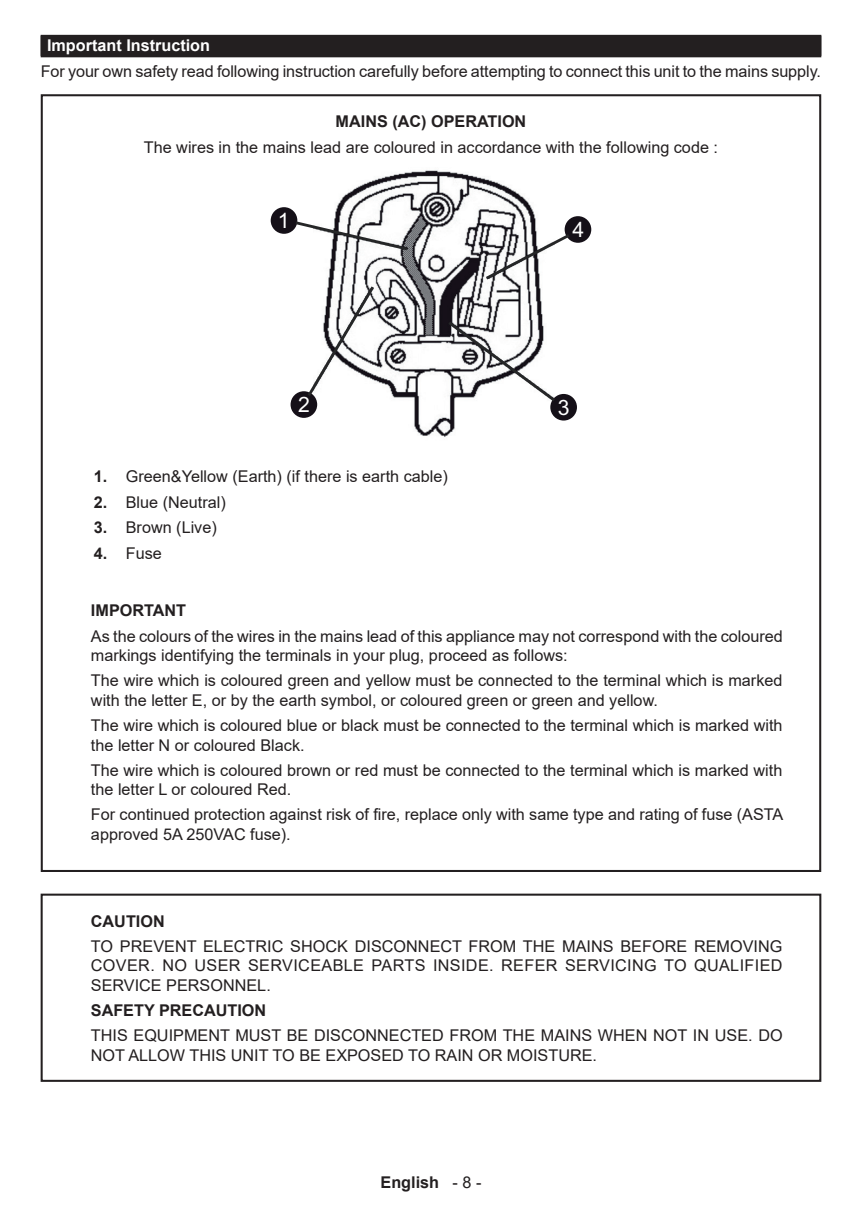
<style>
.page{position:relative;width:862px;height:1212px;background:#fff}
.page>*{position:absolute;margin:0;border:0;box-sizing:border-box;transform-origin:0 0}
.t1{font:21.15px "Arial";color:#fff}
.t2{font:16.2px/19.3px "Arial";color:#231f20}
.t3{font:700 16.2px "Arial";color:#231f20}
.t4{font:700 16.2px "Arial";color:#fff}
.s1{font-weight:700}
.s2{font-weight:400}
</style>
<div class="page">
<div style="left:41px;top:35px;width:779px;height:22px;background:#231f20"></div>
<img style="left:314px;top:170px;width:229px;height:267px">
<div style="left:272px;top:209px;width:24px;height:23px;background:#151018;border-radius:50%"></div>
<div style="left:270px;top:207px;width:27px;height:27px;border:3px solid #151018;border-radius:50%"></div>
<div style="left:292px;top:393px;width:23px;height:23px;background:#151018;border-radius:50%"></div>
<div style="left:290px;top:391px;width:27px;height:27px;border:3px solid #151018;border-radius:50%"></div>
<div style="left:551px;top:395px;width:24px;height:24px;background:#151018;border-radius:50%"></div>
<div style="left:550px;top:394px;width:26px;height:27px;border:3px solid #151018;border-radius:50%"></div>
<div style="left:565px;top:218px;width:24px;height:23px;background:#151018;border-radius:50%"></div>
<div style="left:564px;top:216px;width:27px;height:27px;border:3px solid #151018;border-radius:50%"></div>
<svg style="left:292px;top:219px;width:118px;height:33px"></svg>
<svg style="left:482px;top:232px;width:90px;height:50px"></svg>
<svg style="left:305px;top:283px;width:71px;height:116px"></svg>
<svg style="left:445px;top:319px;width:112px;height:85px"></svg>
<div style="left:41px;top:893px;width:779px;height:189px;border:2px solid #231f20"></div>
<p class="t4" style="left:47px;top:34px;width:164px">Important Instruction</p>
<p class="t2" style="left:41px;top:61px;width:781px">For your own safety read following instruction carefully before attempting to connect this unit to the mains supply.</p>
<p class="t3" style="left:335px;top:110px;width:192px">MAINS (AC) OPERATION</p>
<p class="t2" style="left:144px;top:137px;width:575px">The wires in the mains lead are coloured in accordance with the following code :</p>
<h1 class="t1" style="left:277px;top:207px;width:13px">1</h1>
<h1 class="t1" style="left:572px;top:216px;width:13px">4</h1>
<h1 class="t1" style="left:298px;top:391px;width:13px">2</h1>
<h1 class="t1" style="left:557px;top:393px;width:13px">3</h1>
<p class="t2" style="left:94px;top:466px;width:355px"><span class="s1">1.</span> Green&amp;Yellow (Earth) (if there is earth cable)</p>
<p class="t2" style="left:94px;top:492px;width:133px"><span class="s1">2.</span> Blue (Neutral)</p>
<p class="t2" style="left:94px;top:518px;width:124px"><span class="s1">3.</span> Brown (Live)</p>
<p class="t2" style="left:94px;top:544px;width:69px"><span class="s1">4.</span> Fuse</p>
<p class="t3" style="left:91px;top:599px;width:97px">IMPORTANT</p>
<p class="t2" style="left:91px;top:626px;width:693px">As the colours of the wires in the mains lead of this appliance may not correspond with the coloured markings identifying the terminals in your plug, proceed as follows:</p>
<p class="t2" style="left:91px;top:671px;width:692px">The wire which is coloured green and yellow must be connected to the terminal which is marked with the letter E, or by the earth symbol, or coloured green or green and yellow.</p>
<p class="t2" style="left:91px;top:715px;width:692px">The wire which is coloured blue or black must be connected to the terminal which is marked with the letter N or coloured Black.</p>
<p class="t2" style="left:91px;top:760px;width:692px">The wire which is coloured brown or red must be connected to the terminal which is marked with the letter L or coloured Red.</p>
<p class="t2" style="left:91px;top:805px;width:693px">For continued protection against risk of fire, replace only with same type and rating of fuse (ASTA approved 5A 250VAC fuse).</p>
<p class="t3" style="left:91px;top:909px;width:75px">CAUTION</p>
<p class="t2" style="left:91px;top:936px;width:692px;text-align:justify">TO PREVENT ELECTRIC SHOCK DISCONNECT FROM THE MAINS BEFORE REMOVING COVER. NO USER SERVICEABLE PARTS INSIDE. REFER SERVICING TO QUALIFIED SERVICE PERSONNEL.</p>
<p class="t3" style="left:91px;top:999px;width:177px">SAFETY PRECAUTION</p>
<p class="t2" style="left:91px;top:1026px;width:693px">THIS EQUIPMENT MUST BE DISCONNECTED FROM THE MAINS WHEN NOT IN USE. DO<br>NOT ALLOW THIS UNIT TO BE EXPOSED TO RAIN OR MOISTURE.</p>
<p class="t3" style="left:380px;top:1171px;width:102px">English <span class="s2">- 8 -</span></p>
</div>
